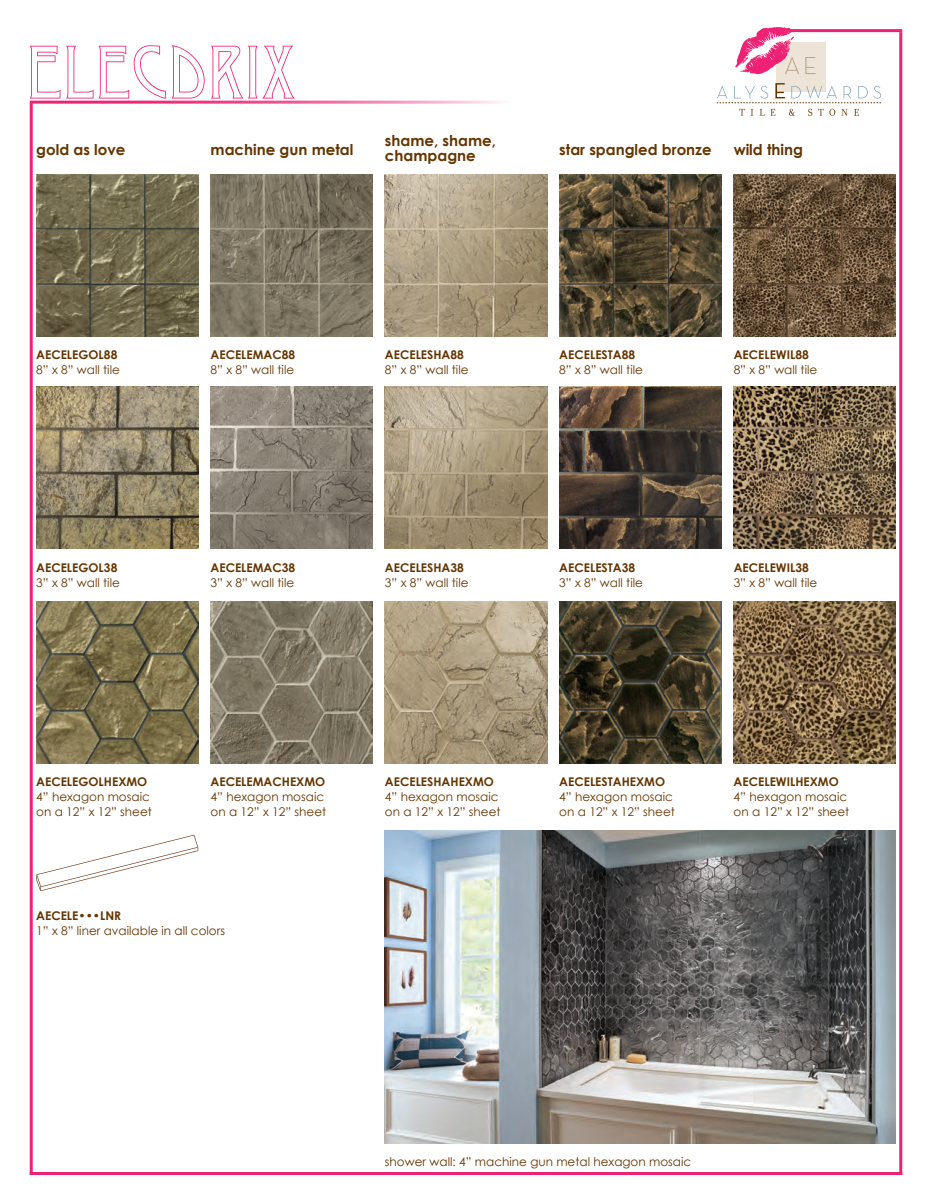
<style>
.page{position:relative;width:932px;height:1202px;background:#fff}
.page>*{position:absolute;margin:0;border:0;box-sizing:border-box;transform-origin:0 0}
.t1{font:700 15px "Century Gothic";color:#653500}
.t2{font:12px "Century Gothic";color:#653500}
.t3{font:700 12px "Century Gothic";color:#653500}
</style>
<div class="page">
<svg style="left:30px;top:45px;width:265px;height:54px"></svg>
<hr style="left:30px;top:103px;width:3px;height:1072px;background:#ee2174">
<hr style="left:899px;top:32px;width:3px;height:1143px;background:#ee2174">
<hr style="left:30px;top:101px;width:479px;height:3px;background:#ee2174">
<div style="left:776px;top:43px;width:49px;height:49px;background:#ede3d7"></div>
<svg style="left:739px;top:109px;width:5px;height:7px"></svg>
<svg style="left:750px;top:109px;width:3px;height:7px"></svg>
<svg style="left:759px;top:109px;width:5px;height:7px"></svg>
<svg style="left:770px;top:109px;width:5px;height:7px"></svg>
<svg style="left:789px;top:109px;width:5px;height:7px"></svg>
<svg style="left:808px;top:109px;width:4px;height:7px"></svg>
<svg style="left:818px;top:109px;width:5px;height:7px"></svg>
<svg style="left:829px;top:109px;width:6px;height:7px"></svg>
<svg style="left:841px;top:109px;width:6px;height:7px"></svg>
<svg style="left:854px;top:109px;width:4px;height:7px"></svg>
<svg style="left:735px;top:27px;width:64px;height:47px"></svg>
<svg style="left:716px;top:83px;width:166px;height:20px"></svg>
<hr style="left:30px;top:1172px;width:872px;height:3px;background:#ee2174">
<hr style="left:789px;top:29px;width:113px;height:3px;background:#ee2174">
<img style="left:36px;top:175px;width:162px;height:162px">
<img style="left:210px;top:175px;width:162px;height:162px">
<img style="left:36px;top:601px;width:162px;height:162px">
<img style="left:559px;top:175px;width:162px;height:162px">
<img style="left:733px;top:175px;width:162px;height:162px">
<img style="left:210px;top:601px;width:162px;height:162px">
<img style="left:559px;top:601px;width:162px;height:162px">
<img style="left:733px;top:601px;width:162px;height:162px">
<img style="left:385px;top:175px;width:162px;height:162px">
<img style="left:385px;top:601px;width:162px;height:162px">
<img style="left:385px;top:830px;width:510px;height:313px">
<svg style="left:36px;top:834px;width:162px;height:57px"></svg>
<img style="left:36px;top:387px;width:162px;height:162px">
<img style="left:210px;top:387px;width:162px;height:162px">
<img style="left:559px;top:387px;width:162px;height:162px">
<img style="left:733px;top:387px;width:162px;height:162px">
<img style="left:385px;top:387px;width:162px;height:162px">
<p class="t1" style="left:385px;top:131px;width:112px">shame, shame,</p>
<p class="t1" style="left:385px;top:146px;width:92px">champagne</p>
<p class="t1" style="left:36px;top:140px;width:91px">gold as love</p>
<p class="t1" style="left:210px;top:140px;width:144px">machine gun metal</p>
<p class="t1" style="left:559px;top:140px;width:154px">star spangled bronze</p>
<p class="t1" style="left:733px;top:140px;width:71px">wild thing</p>
<p class="t3" style="left:36px;top:347px;width:83px">AECELEGOL88</p>
<p class="t2" style="left:36px;top:363px;width:85px">8” x 8” wall tile</p>
<p class="t3" style="left:210px;top:347px;width:86px">AECELEMAC88</p>
<p class="t2" style="left:210px;top:363px;width:85px">8” x 8” wall tile</p>
<p class="t3" style="left:385px;top:347px;width:80px">AECELESHA88</p>
<p class="t2" style="left:385px;top:363px;width:85px">8” x 8” wall tile</p>
<p class="t3" style="left:559px;top:347px;width:77px">AECELESTA88</p>
<p class="t2" style="left:559px;top:363px;width:85px">8” x 8” wall tile</p>
<p class="t3" style="left:733px;top:347px;width:77px">AECELEWIL88</p>
<p class="t2" style="left:733px;top:363px;width:85px">8” x 8” wall tile</p>
<p class="t3" style="left:36px;top:560px;width:83px">AECELEGOL38</p>
<p class="t2" style="left:36px;top:576px;width:85px">3” x 8” wall tile</p>
<p class="t3" style="left:210px;top:560px;width:86px">AECELEMAC38</p>
<p class="t2" style="left:210px;top:576px;width:85px">3” x 8” wall tile</p>
<p class="t3" style="left:385px;top:560px;width:80px">AECELESHA38</p>
<p class="t2" style="left:385px;top:576px;width:85px">3” x 8” wall tile</p>
<p class="t3" style="left:559px;top:560px;width:77px">AECELESTA38</p>
<p class="t2" style="left:559px;top:576px;width:85px">3” x 8” wall tile</p>
<p class="t3" style="left:733px;top:560px;width:77px">AECELEWIL38</p>
<p class="t2" style="left:733px;top:576px;width:85px">3” x 8” wall tile</p>
<p class="t3" style="left:36px;top:773px;width:113px">AECELEGOLHEXMO</p>
<p class="t2" style="left:36px;top:789px;width:115px">4” hexagon mosaic</p>
<p class="t2" style="left:36px;top:804px;width:117px">on a 12” x 12” sheet</p>
<p class="t3" style="left:210px;top:773px;width:116px">AECELEMACHEXMO</p>
<p class="t2" style="left:210px;top:789px;width:115px">4” hexagon mosaic</p>
<p class="t2" style="left:210px;top:804px;width:117px">on a 12” x 12” sheet</p>
<p class="t3" style="left:36px;top:908px;width:86px">AECELE•••LNR</p>
<p class="t2" style="left:36px;top:923px;width:190px">1” x 8” liner available in all colors</p>
<p class="t3" style="left:385px;top:773px;width:110px">AECELESHAHEXMO</p>
<p class="t2" style="left:385px;top:789px;width:115px">4” hexagon mosaic</p>
<p class="t2" style="left:385px;top:804px;width:117px">on a 12” x 12” sheet</p>
<p class="t3" style="left:559px;top:773px;width:107px">AECELESTAHEXMO</p>
<p class="t2" style="left:559px;top:789px;width:115px">4” hexagon mosaic</p>
<p class="t2" style="left:559px;top:804px;width:117px">on a 12” x 12” sheet</p>
<p class="t3" style="left:733px;top:773px;width:107px">AECELEWILHEXMO</p>
<p class="t2" style="left:733px;top:789px;width:115px">4” hexagon mosaic</p>
<p class="t2" style="left:733px;top:804px;width:117px">on a 12” x 12” sheet</p>
<p class="t2" style="left:385px;top:1154px;width:308px">shower wall: 4” machine gun metal hexagon mosaic</p>
</div>
